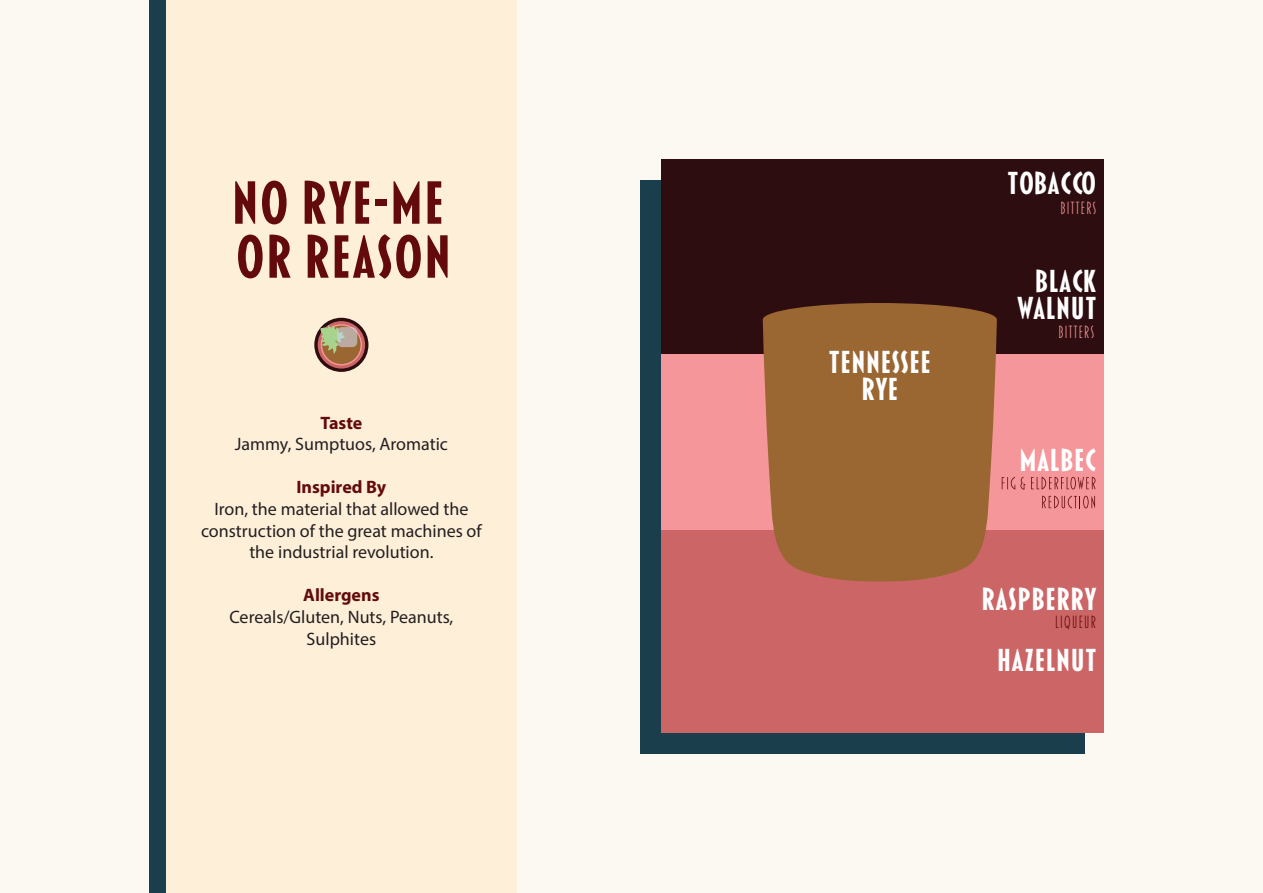
<style>
.page{position:relative;width:1263px;height:893px;background:#fcf9f2}
.page>*{position:absolute;margin:0;border:0;box-sizing:border-box;transform-origin:0 0}
.t1{font:700 62.1px/54px "Blakely";color:#630b0c}
.t2{font:700 32.4px/27px "Blakely";color:#fff;text-align:center}
.t3{font:18px/21.6px "Myriad Pro";color:#231f20;text-align:center}
.t4{font:700 18px "Myriad Pro";color:#630b0c}
.t5{font:300 18px "Blakely";color:#f5979a}
.t6{font:300 18px "Blakely";color:#630b0c}
</style>
<div class="page">
<div style="left:166px;top:0;width:351px;height:893px;background:#feefd9"></div>
<div style="left:149px;top:0;width:17px;height:893px;background:#1a3e4c"></div>
<div style="left:640px;top:181px;width:444px;height:573px;background:#1a3e4c"></div>
<div style="left:661px;top:159px;width:443px;height:573px;background:#2d0d0f"></div>
<div style="left:661px;top:354px;width:443px;height:378px;background:#f5979a"></div>
<div style="left:661px;top:530px;width:443px;height:202px;background:#cc6565"></div>
<svg style="left:763px;top:303px;width:234px;height:279px;background:#9d6635"></svg>
<svg style="left:1002px;top:477px;width:23px;height:13px"></svg>
<svg style="left:1031px;top:477px;width:64px;height:13px"></svg>
<svg style="left:1042px;top:496px;width:53px;height:12px"></svg>
<svg style="left:314px;top:318px;width:54px;height:54px"></svg>
<svg style="left:318px;top:321px;width:47px;height:48px"></svg>
<svg style="left:321px;top:324px;width:41px;height:41px"></svg>
<div style="left:322px;top:326px;width:39px;height:38px;background:#9a6631;border-radius:50%"></div>
<svg style="left:320px;top:325px;width:37px;height:29px"></svg>
<h1 class="t1" style="left:231px;top:178px;width:222px">NO RYE-ME<br>OR REASON</h1>
<p class="t4" style="left:320px;top:411px;width:44px">Taste</p>
<p class="t3" style="left:235px;top:433px;width:215px">Jammy, Sumptuos, Aromatic</p>
<p class="t4" style="left:296px;top:476px;width:91px">Inspired By</p>
<p class="t3" style="left:214px;top:498px;width:256px">Iron, the material that allowed the</p>
<p class="t3" style="left:201px;top:519px;width:282px">construction of the great machines of the industrial revolution.</p>
<p class="t4" style="left:303px;top:584px;width:78px">Allergens</p>
<p class="t3" style="left:229px;top:606px;width:225px">Cereals/Gluten, Nuts, Peanuts,</p>
<p class="t3" style="left:307px;top:627px;width:71px">Sulphites</p>
<h2 class="t2" style="left:828px;top:350px;width:104px">TENNESSEE<br>RYE</h2>
<h2 class="t2" style="left:1007px;top:171px;width:91px">TOBACCO</h2>
<p class="t5" style="left:1060px;top:200px;width:38px">BITTERS</p>
<h2 class="t2" style="left:1017px;top:268px;width:81px">BLACK<br>WALNUT</h2>
<p class="t5" style="left:1058px;top:324px;width:38px">BITTERS</p>
<h2 class="t2" style="left:1019px;top:447px;width:79px">MALBEC</h2>
<h2 class="t2" style="left:981px;top:570px;width:118px;line-height:60.8px">RASPBERRY<br>HAZELNUT</h2>
<p class="t6" style="left:1054px;top:614px;width:44px">LIQUEUR</p>
</div>
